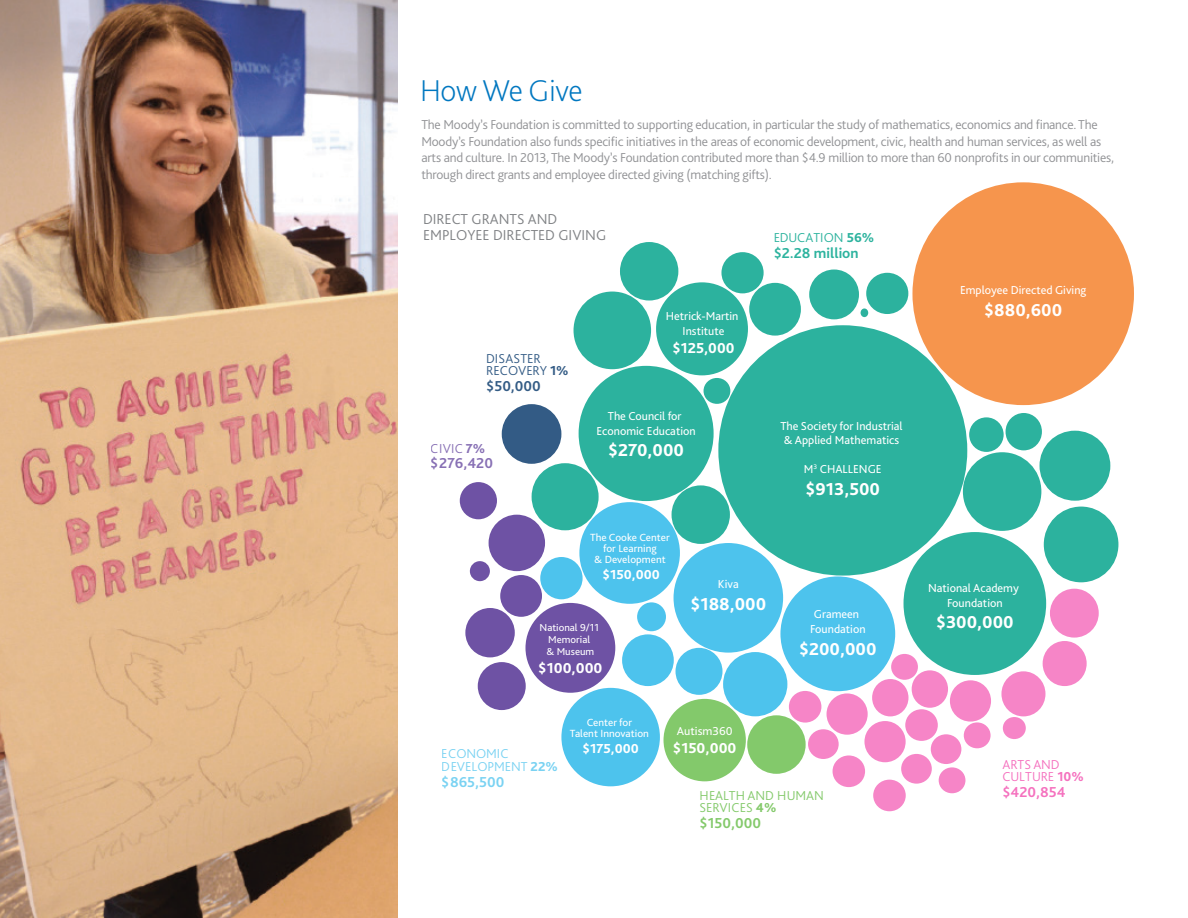
<style>
.page{position:relative;width:1188px;height:918px;background:#fff}
.page>*{position:absolute;margin:0;border:0;box-sizing:border-box;transform-origin:0 0}
.heading_00{font:200 31.5px "Bliss Pro";letter-spacing:-.01em;color:#0077c0}
.t1{font:800 18.15px "Bliss Pro";color:#fff}
.t2{font:300 15.15px/16.6px "Bliss Pro";color:#808285}
.t3{font:800 15.15px "Bliss Pro";color:#fff}
.t4{font:700 15.15px "Bliss Pro";color:#00a38a}
.t5{font:700 15.15px "Bliss Pro";color:rgb(38 182 234/.75)}
.t6{font:700 15.15px "Bliss Pro";color:rgb(101 188 70/.8)}
.t7{font:700 15.15px "Bliss Pro";color:rgb(80 46 146/.83)}
.t8{font:700 15.15px "Bliss Pro";color:rgb(237 2 140/.75)}
.t9{font:700 15.15px "Bliss Pro";color:rgb(0 51 103/.8)}
.t10{font:800 13.65px "Bliss Pro";color:#fff}
.body_text{font:300 13.5px/16.5px "Bliss Pro";letter-spacing:-.015em;color:#919295}
.t11{font:300 13.5px/12px "Bliss Pro";letter-spacing:-.005em;color:rgb(101 188 70/.8)}
.t12{font:300 13.5px/12px "Bliss Pro";letter-spacing:-.005em;color:rgb(38 182 234/.75)}
.t13{font:300 13.5px/12px "Bliss Pro";letter-spacing:.005em;color:rgb(0 51 103/.8)}
.t14{font:300 13.5px/12px "Bliss Pro";letter-spacing:-.005em;color:rgb(237 2 140/.75)}
.t15{font:300 13.5px "Bliss Pro";letter-spacing:-.005em;color:#00a38a}
.t16{font:300 13.5px "Bliss Pro";letter-spacing:.02em;color:rgb(80 46 146/.83)}
.t17{font:12px/14.5px "Bliss Pro";color:#fff;text-align:center}
.t18{font:10.95px/10.9px "Bliss Pro";color:#fff;text-align:center}
.t19{font:10.5px/12px "Bliss Pro";color:#fff;text-align:center}
.s1{font-weight:800}
</style>
<div class="page">
<img style="left:0;top:0;width:397px;height:918px">
<div style="left:780px;top:576px;width:115px;height:115px;background:#4dc3ed;border-radius:50%"></div>
<div style="left:674px;top:543px;width:109px;height:110px;background:#4dc3ed;border-radius:50%"></div>
<div style="left:561px;top:688px;width:99px;height:98px;background:#4dc3ed;border-radius:50%"></div>
<div style="left:525px;top:603px;width:90px;height:90px;background:#6e52a4;border-radius:50%"></div>
<div style="left:718px;top:325px;width:249px;height:251px;background:#2cb29e;border-radius:50%"></div>
<div style="left:1050px;top:589px;width:49px;height:49px;background:#f685c7;border-radius:50%"></div>
<div style="left:1001px;top:671px;width:45px;height:45px;background:#f685c7;border-radius:50%"></div>
<div style="left:950px;top:680px;width:41px;height:42px;background:#f685c7;border-radius:50%"></div>
<div style="left:827px;top:693px;width:41px;height:42px;background:#f685c7;border-radius:50%"></div>
<div style="left:864px;top:721px;width:42px;height:41px;background:#f685c7;border-radius:50%"></div>
<div style="left:872px;top:679px;width:37px;height:37px;background:#f685c7;border-radius:50%"></div>
<div style="left:912px;top:670px;width:36px;height:38px;background:#f685c7;border-radius:50%"></div>
<div style="left:833px;top:755px;width:32px;height:32px;background:#f685c7;border-radius:50%"></div>
<div style="left:905px;top:709px;width:33px;height:32px;background:#f685c7;border-radius:50%"></div>
<div style="left:789px;top:691px;width:32px;height:32px;background:#f685c7;border-radius:50%"></div>
<div style="left:873px;top:780px;width:33px;height:31px;background:#f685c7;border-radius:50%"></div>
<div style="left:808px;top:729px;width:31px;height:30px;background:#f685c7;border-radius:50%"></div>
<div style="left:901px;top:754px;width:31px;height:30px;background:#f685c7;border-radius:50%"></div>
<div style="left:931px;top:734px;width:30px;height:30px;background:#f685c7;border-radius:50%"></div>
<div style="left:964px;top:722px;width:27px;height:26px;background:#f685c7;border-radius:50%"></div>
<div style="left:891px;top:654px;width:27px;height:26px;background:#f685c7;border-radius:50%"></div>
<div style="left:939px;top:767px;width:26px;height:26px;background:#f685c7;border-radius:50%"></div>
<div style="left:1003px;top:717px;width:23px;height:22px;background:#f685c7;border-radius:50%"></div>
<div style="left:664px;top:699px;width:82px;height:82px;background:#83c96b;border-radius:50%"></div>
<div style="left:747px;top:715px;width:59px;height:59px;background:#83c96b;border-radius:50%"></div>
<div style="left:579px;top:502px;width:101px;height:102px;background:#4dc3ed;border-radius:50%"></div>
<div style="left:904px;top:532px;width:142px;height:143px;background:#2cb29e;border-radius:50%"></div>
<div style="left:579px;top:366px;width:135px;height:135px;background:#2cb29e;border-radius:50%"></div>
<div style="left:656px;top:282px;width:92px;height:93px;background:#2cb29e;border-radius:50%"></div>
<div style="left:963px;top:452px;width:78px;height:79px;background:#2cb29e;border-radius:50%"></div>
<div style="left:574px;top:292px;width:77px;height:77px;background:#2cb29e;border-radius:50%"></div>
<div style="left:1044px;top:507px;width:74px;height:75px;background:#2cb29e;border-radius:50%"></div>
<div style="left:1040px;top:431px;width:70px;height:70px;background:#2cb29e;border-radius:50%"></div>
<div style="left:532px;top:463px;width:67px;height:67px;background:#2cb29e;border-radius:50%"></div>
<div style="left:672px;top:485px;width:58px;height:59px;background:#2cb29e;border-radius:50%"></div>
<div style="left:620px;top:242px;width:58px;height:59px;background:#2cb29e;border-radius:50%"></div>
<div style="left:749px;top:283px;width:52px;height:53px;background:#2cb29e;border-radius:50%"></div>
<div style="left:809px;top:270px;width:50px;height:49px;background:#2cb29e;border-radius:50%"></div>
<div style="left:721px;top:252px;width:43px;height:41px;background:#2cb29e;border-radius:50%"></div>
<div style="left:866px;top:273px;width:42px;height:41px;background:#2cb29e;border-radius:50%"></div>
<div style="left:1006px;top:413px;width:36px;height:37px;background:#2cb29e;border-radius:50%"></div>
<div style="left:969px;top:417px;width:35px;height:35px;background:#2cb29e;border-radius:50%"></div>
<div style="left:704px;top:378px;width:26px;height:26px;background:#2cb29e;border-radius:50%"></div>
<div style="left:861px;top:308px;width:7px;height:9px;background:#2cb29e;border-radius:50%"></div>
<div style="left:502px;top:404px;width:59px;height:60px;background:#335b85;border-radius:50%"></div>
<div style="left:460px;top:482px;width:37px;height:37px;background:#6e52a4;border-radius:50%"></div>
<div style="left:489px;top:515px;width:56px;height:56px;background:#6e52a4;border-radius:50%"></div>
<div style="left:470px;top:561px;width:20px;height:20px;background:#6e52a4;border-radius:50%"></div>
<div style="left:500px;top:575px;width:42px;height:42px;background:#6e52a4;border-radius:50%"></div>
<div style="left:465px;top:608px;width:50px;height:49px;background:#6e52a4;border-radius:50%"></div>
<div style="left:478px;top:662px;width:48px;height:48px;background:#6e52a4;border-radius:50%"></div>
<div style="left:540px;top:557px;width:43px;height:42px;background:#4dc3ed;border-radius:50%"></div>
<div style="left:637px;top:602px;width:29px;height:29px;background:#4dc3ed;border-radius:50%"></div>
<div style="left:622px;top:634px;width:52px;height:52px;background:#4dc3ed;border-radius:50%"></div>
<div style="left:676px;top:648px;width:47px;height:47px;background:#4dc3ed;border-radius:50%"></div>
<div style="left:723px;top:652px;width:64px;height:64px;background:#4dc3ed;border-radius:50%"></div>
<div style="left:1043px;top:641px;width:44px;height:45px;background:#f685c7;border-radius:50%"></div>
<div style="left:912px;top:182px;width:222px;height:223px;background:#f6954d;border-radius:50%"></div>
<p class="heading_00" style="left:420px;top:71px;width:164px">How We Give</p>
<p class="body_text" style="left:421px;top:116px;width:694px">The Moody’s Foundation is committed to supporting education, in particular the study of mathematics, economics and finance. The Moody’s Foundation also funds specific initiatives in the areas of economic development, civic, health and human services, as well as arts and culture. In 2013, The Moody’s Foundation contributed more than $4.9 million to more than 60 nonprofits in our communities, through direct grants and employee directed giving (matching gifts).</p>
<p class="t2" style="left:423px;top:210px;width:185px">DIRECT GRANTS AND<br>EMPLOYEE DIRECTED GIVING</p>
<p class="t15" style="left:774px;top:229px;width:102px">EDUCATION <span class="s1">56%</span></p>
<p class="t4" style="left:774px;top:244px;width:87px">$2.28 million</p>
<p class="t13" style="left:486px;top:352px;width:84px">DISASTER<br>RECOVERY <span class="s1">1%</span></p>
<p class="t9" style="left:486px;top:377px;width:56px">$50,000</p>
<p class="t16" style="left:431px;top:440px;width:56px">CIVIC <span class="s1">7%</span></p>
<p class="t7" style="left:431px;top:453px;width:64px">$276,420</p>
<p class="t17" style="left:666px;top:309px;width:74px">Hetrick-Martin<br>Institute</p>
<p class="t3" style="left:673px;top:338px;width:63px">$125,000</p>
<p class="t17" style="left:597px;top:409px;width:101px">The Council for<br>Economic Education</p>
<p class="t1" style="left:608px;top:439px;width:77px">$270,000</p>
<p class="t18" style="left:590px;top:532px;width:81px">The Cooke Center for Learning<br>&amp; Development</p>
<p class="t10" style="left:603px;top:566px;width:59px">$150,000</p>
<p class="t17" style="left:718px;top:577px;width:22px">Kiva</p>
<p class="t1" style="left:690px;top:593px;width:77px">$188,000</p>
<p class="t19" style="left:540px;top:621px;width:61px">National 9/11<br>Memorial<br>&amp; Museum</p>
<p class="t3" style="left:538px;top:658px;width:66px">$100,000</p>
<p class="t17" style="left:780px;top:418px;width:124px;text-align:left">The Society for Industrial &amp; Applied Mathematics</p>
<p class="t17" style="left:804px;top:461px;width:79px">M<sup>3</sup> CHALLENGE</p>
<p class="t1" style="left:806px;top:477px;width:76px">$913,500</p>
<p class="t17" style="left:810px;top:607px;width:57px">Grameen<br>Foundation</p>
<p class="t1" style="left:799px;top:637px;width:79px">$200,000</p>
<p class="t12" style="left:442px;top:748px;width:117px">ECONOMIC<br>DEVELOPMENT <span class="s1">22%</span></p>
<p class="t5" style="left:442px;top:773px;width:64px">$865,500</p>
<p class="t18" style="left:570px;top:717px;width:80px">Center for<br>Talent Innovation</p>
<p class="t10" style="left:582px;top:740px;width:58px">$175,000</p>
<p class="t17" style="left:677px;top:724px;width:57px">Autism360</p>
<p class="t3" style="left:673px;top:739px;width:65px">$150,000</p>
<p class="t11" style="left:699px;top:789px;width:126px">HEALTH AND HUMAN<br>SERVICES <span class="s1">4%</span></p>
<p class="t6" style="left:699px;top:814px;width:63px">$150,000</p>
<p class="t17" style="left:960px;top:282px;width:128px">Employee Directed Giving</p>
<p class="t1" style="left:984px;top:298px;width:79px">$880,600</p>
<p class="t17" style="left:928px;top:581px;width:92px">National Academy<br>Foundation</p>
<p class="t1" style="left:936px;top:611px;width:79px">$300,000</p>
<p class="t14" style="left:1002px;top:758px;width:83px">ARTS AND<br>CULTURE <span class="s1">10%</span></p>
<p class="t8" style="left:1002px;top:783px;width:65px">$420,854</p>
</div>
